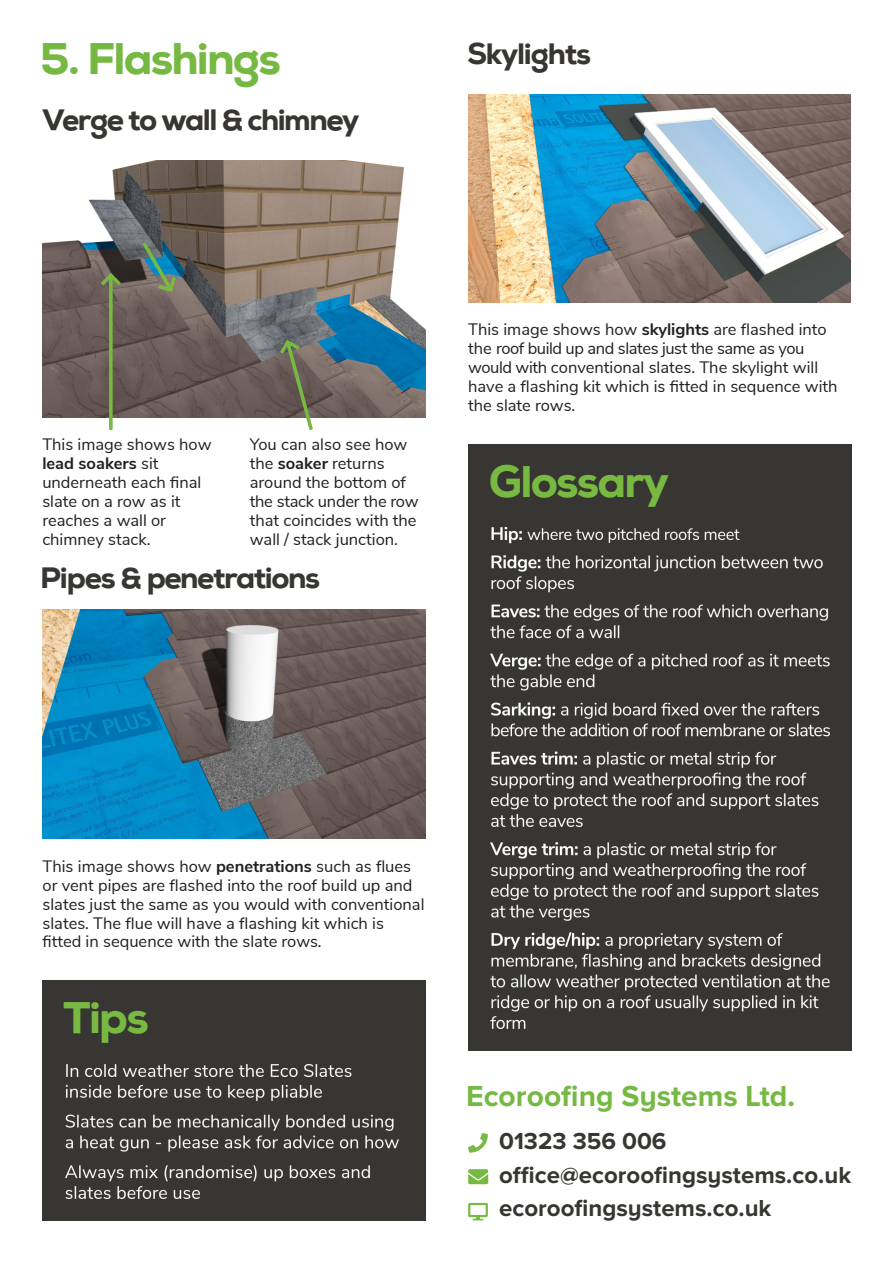
<style>
.page{position:relative;width:894px;height:1263px;background:#fff}
.page>*{position:absolute;margin:0;border:0;box-sizing:border-box;transform-origin:0 0}
.t1{font:800 45px "Nexa";letter-spacing:-.04em;color:#78b942}
.t2{font:800 45px "Nexa";letter-spacing:-.04em;color:#76b942}
.t3{font:800 30px "Nexa";letter-spacing:-.05em;color:#373633}
.t4{font:700 30px "Proxima Nova A";color:#76b942}
.t5{font:700 24px/33.2px "Proxima Nova A";color:#373633}
.t6{font:16.5px/19px "Nunito Sans";color:#231f20}
.s1{font-weight:700}
</style>
<div class="page">
<img style="left:42px;top:161px;width:383px;height:256px">
<svg style="left:142px;top:242px;width:34px;height:50px;background:#527c78"></svg>
<svg style="left:101px;top:273px;width:20px;height:157px;background:#73755b"></svg>
<svg style="left:280px;top:340px;width:33px;height:90px;background:#7c7c69"></svg>
<img style="left:42px;top:609px;width:383px;height:230px">
<img style="left:468px;top:94px;width:381px;height:208px">
<svg style="left:468px;top:1133px;width:19px;height:20px"></svg>
<svg style="left:468px;top:1169px;width:20px;height:15px"></svg>
<div style="left:468px;top:444px;width:382px;height:606px;background:#373633"></div>
<img style="left:490px;top:528px;width:339px;height:500px">
<div style="left:43px;top:980px;width:382px;height:240px;background:#373633"></div>
<img style="left:65px;top:1064px;width:333px;height:135px">
<svg style="left:468px;top:1203px;width:19px;height:17px"></svg>
<h1 class="t2" style="left:40px;top:43px;width:242px">5. Flashings</h1>
<h2 class="t3" style="left:43px;top:109px;width:318px">Verge to wall &amp; chimney</h2>
<h2 class="t3" style="left:467px;top:43px;width:125px">Skylights</h2>
<p class="t6" style="left:42px;top:435px;width:171px">This image shows how <span class="s1">lead soakers</span> sit underneath each final slate on a row as it reaches a wall or chimney stack.</p>
<p class="t6" style="left:250px;top:435px;width:170px">You can also see how the <span class="s1">soaker</span> returns around the bottom of the stack under the row that coincides with the wall / stack junction.</p>
<h2 class="t3" style="left:40px;top:567px;width:281px">Pipes &amp; penetrations</h2>
<p class="t6" style="left:468px;top:320px;width:371px">This image shows how <span class="s1">skylights</span> are flashed into the roof build up and slates just the same as you would with conventional slates. The skylight will have a flashing kit which is fitted in sequence with the slate rows.</p>
<h1 class="t1" style="left:488px;top:465px;width:181px">Glossary</h1>
<p class="t6" style="left:43px;top:857px;width:383px">This image shows how <span class="s1">penetrations</span> such as flues or vent pipes are flashed into the roof build up and slates just the same as you would with conventional slates. The flue will have a flashing kit which is fitted in sequence with the slate rows.</p>
<h1 class="t1" style="left:63px;top:1002px;width:87px">Tips</h1>
<h2 class="t4" style="left:466px;top:1082px;width:330px">Ecoroofing Systems Ltd.</h2>
<h3 class="t5" style="left:499px;top:1126px;width:353px">01323 356 006 office@ecoroofingsystems.co.uk ecoroofingsystems.co.uk</h3>
</div>
